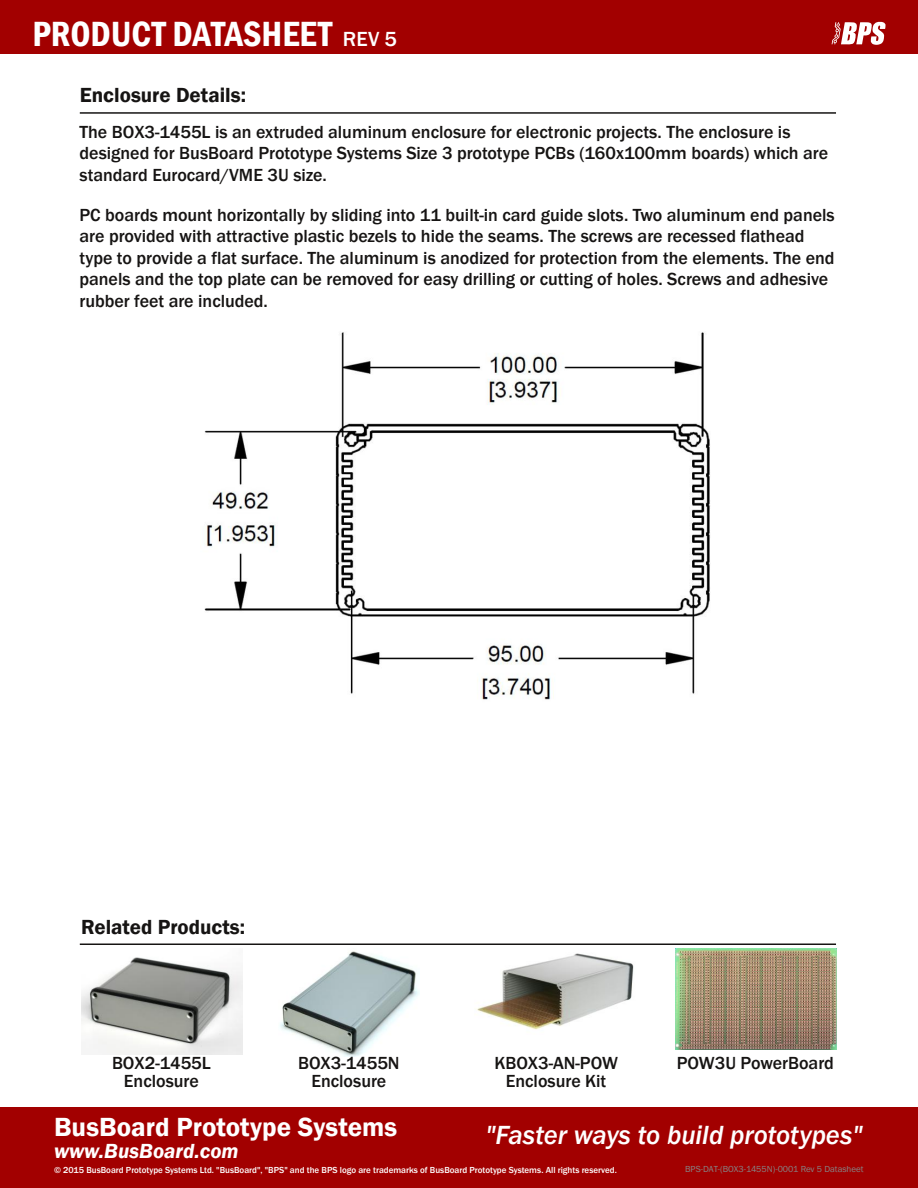
<style>
.page{position:relative;width:918px;height:1188px;background:#fff}
.page>*{position:absolute;margin:0;border:0;box-sizing:border-box;transform-origin:0 0}
.t1{font:600 condensed 36px "Franklin Gothic FS";color:#fff}
.t2{font:27px "Franklin Gothic FS Med It";color:#fff}
.t3{font:600 27px "Franklin Gothic FS";color:#fff}
.t4{font:600 21px "Franklin Gothic FS";color:#161413}
.t5{font:italic 600 21px "Franklin Gothic FS";color:#fff}
.t6{font:500 21px "Franklin Gothic FS";color:#fff}
.t7{font:500 18px/21.6px "Franklin Gothic FS";color:#161413}
.t8{font:500 9px "Franklin Gothic FS";color:#fff}
.t9{font:9px "Franklin Gothic FS";color:#858788}
</style>
<div class="page">
<div style="left:0;top:0;width:918px;height:54px;background:#a20000"></div>
<div style="left:0;top:1107px;width:918px;height:81px;background:#a20000"></div>
<svg style="left:832px;top:22px;width:54px;height:23px"></svg>
<hr style="left:80px;top:112px;width:756px;height:2px;background:#161413">
<img style="left:81px;top:957px;width:162px;height:97px">
<img style="left:280px;top:951px;width:140px;height:105px">
<img style="left:477px;top:953px;width:157px;height:77px">
<img style="left:675px;top:949px;width:162px;height:101px">
<hr style="left:80px;top:944px;width:756px;height:1px;background:#161413">
<img style="left:204px;top:332px;width:506px;height:368px">
<h1 class="t1" style="left:32px;top:16px;width:301px">PRODUCT DATASHEET</h1>
<p class="t6" style="left:343px;top:28px;width:56px">REV 5</p>
<p class="t4" style="left:80px;top:84px;width:168px">Enclosure Details:</p>
<p class="t7" style="left:80px;top:121px;width:750px">The BOX3-1455L is an extruded aluminum enclosure for electronic projects. The enclosure is designed for BusBoard Prototype Systems Size 3 prototype PCBs (160x100mm boards) which are standard Eurocard/VME 3U size.</p>
<p class="t7" style="left:80px;top:204px;width:757px">PC boards mount horizontally by sliding into 11 built-in card guide slots. Two aluminum end panels are provided with attractive plastic bezels to hide the seams. The screws are recessed flathead type to provide a flat surface. The aluminum is anodized for protection from the elements. The end panels and the top plate can be removed for easy drilling or cutting of holes. Screws and adhesive rubber feet are included.</p>
<p class="t4" style="left:81px;top:917px;width:166px">Related Products:</p>
<p class="t7" style="left:112px;top:1055px;width:100px;line-height:18px;text-align:center">BOX2-1455L<br>Enclosure</p>
<p class="t7" style="left:298px;top:1053px;width:103px">BOX3-1455N</p>
<p class="t7" style="left:677px;top:1053px;width:159px">POW3U PowerBoard</p>
<p class="t7" style="left:311px;top:1071px;width:76px">Enclosure</p>
<p class="t7" style="left:494px;top:1054px;width:125px;line-height:18px;text-align:center">KBOX3-AN-POW<br>Enclosure Kit</p>
<h2 class="t3" style="left:54px;top:1114px;width:345px">BusBoard Prototype Systems</h2>
<p class="t5" style="left:54px;top:1141px;width:186px">www.BusBoard.com</p>
<h2 class="t2" style="left:485px;top:1122px;width:379px">"Faster ways to build prototypes"</h2>
<p class="t8" style="left:54px;top:1165px;width:564px">© 2015 BusBoard Prototype Systems Ltd. "BusBoard", "BPS" and the BPS logo are trademarks of BusBoard Prototype Systems. All rights reserved.</p>
<p class="t9" style="left:685px;top:1164px;width:180px">BPS-DAT-(BOX3-1455N)-0001 Rev 5 Datasheet</p>
</div>
